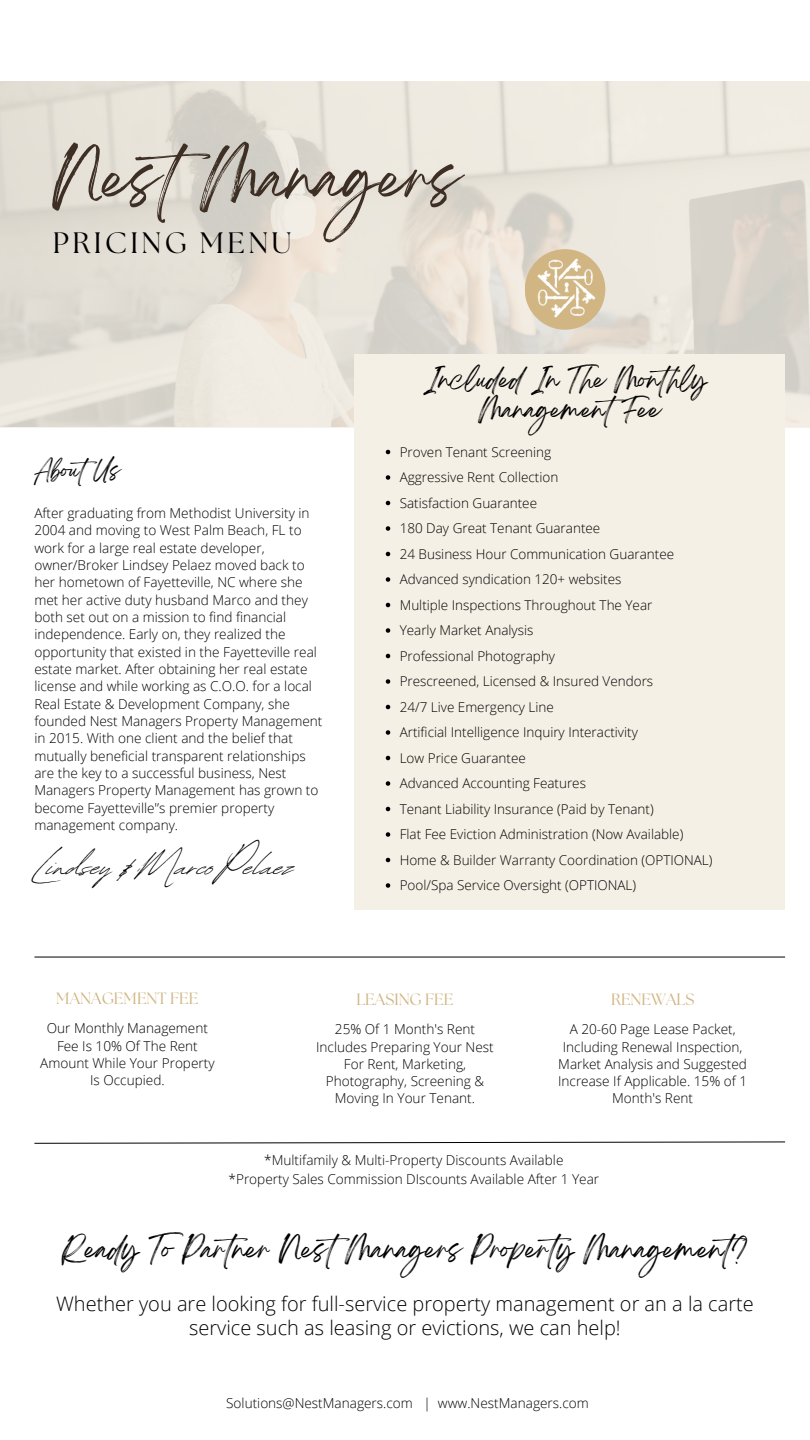
<style>
.page{position:relative;width:810px;height:1440px;background:#fff}
.page>*{position:absolute;margin:0;border:0;box-sizing:border-box;transform-origin:0 0}
.t1{font:53.6px "Breathing";color:#3e2f25}
.t2{font:44.9px "Revive 80 Signature";color:#000}
.t3{font:29.5px "The Seasons";letter-spacing:.115em;color:#000}
.t4{font:24px "Breathing";color:#000}
.t5{font:21.7px/30px "Breathing";color:#000;text-align:center}
.t6{font:300 20px/24px "Open Sans";color:#000;text-align:center}
.t7{font:19px "Breathing";color:#000}
.t8{font:16.3px "The Seasons";color:#d1b582}
.t9{font:300 13.6px/17.3px "Open Sans";color:#000;text-align:center}
.t10{font:300 13.5px/25.5px "Open Sans";color:#000}
</style>
<div class="page">
<svg style="left:0;top:81px;width:810px;height:346px;background:#e5e0d7"></svg>
<div style="left:354px;top:354px;width:431px;height:556px;background:#f5f0e6"></div>
<svg style="left:34px;top:1141px;width:752px;height:3px"></svg>
<hr style="left:35px;top:957px;width:750px;height:1px;background:#000">
<div style="left:525px;top:249px;width:80px;height:81px;background:#d1b582;border-radius:50%"></div>
<img style="left:535px;top:257px;width:63px;height:64px">
<svg style="left:386px;top:450px;width:4px;height:4px"></svg>
<svg style="left:386px;top:475px;width:4px;height:5px"></svg>
<svg style="left:386px;top:501px;width:4px;height:4px"></svg>
<svg style="left:386px;top:526px;width:4px;height:5px"></svg>
<svg style="left:386px;top:552px;width:4px;height:4px"></svg>
<svg style="left:386px;top:577px;width:4px;height:5px"></svg>
<svg style="left:386px;top:603px;width:4px;height:4px"></svg>
<svg style="left:386px;top:628px;width:4px;height:5px"></svg>
<svg style="left:386px;top:654px;width:4px;height:4px"></svg>
<svg style="left:386px;top:679px;width:4px;height:5px"></svg>
<svg style="left:386px;top:705px;width:4px;height:4px"></svg>
<svg style="left:386px;top:730px;width:4px;height:5px"></svg>
<svg style="left:386px;top:756px;width:4px;height:4px"></svg>
<svg style="left:386px;top:781px;width:4px;height:5px"></svg>
<svg style="left:386px;top:807px;width:4px;height:4px"></svg>
<svg style="left:386px;top:832px;width:4px;height:5px"></svg>
<svg style="left:386px;top:858px;width:4px;height:4px"></svg>
<svg style="left:386px;top:883px;width:4px;height:5px"></svg>
<h1 class="t1" style="left:53px;top:161px;width:409px">NestManagers</h1>
<h3 class="t3" style="left:53px;top:230px;width:240px">PRICING MENU</h3>
<h3 class="t7" style="left:34px;top:464px;width:88px">AboutUs</h3>
<p class="t9" style="left:34px;top:504px;width:290px;text-align:left">After graduating from Methodist University in 2004 and moving to West Palm Beach, FL to work for a large real estate developer, owner/Broker Lindsey Pelaez moved back to her hometown of Fayetteville, NC where she met her active duty husband Marco and they both set out on a mission to find financial independence. Early on, they realized the opportunity that existed in the Fayetteville real estate market. After obtaining her real estate license and while working as C.O.O. for a local Real Estate &amp; Development Company, she founded Nest Managers Property Management in 2015. With one client and the belief that mutually beneficial transparent relationships are the key to a successful business, Nest Managers Property Management has grown to become Fayetteville'’s premier property management company.</p>
<h2 class="t2" style="left:34px;top:833px;width:260px">Lindsey &amp; Marco Pelaez</h2>
<h3 class="t5" style="left:423px;top:370px;width:286px">Included In The Monthly<br>ManagementFee</h3>
<p class="t10" style="left:400px;top:439px;width:314px">Proven Tenant Screening<br>Aggressive Rent Collection<br>Satisfaction Guarantee<br>180 Day Great Tenant Guarantee<br>24 Business Hour Communication Guarantee Advanced syndication 120+ websites<br>Multiple Inspections Throughout The Year<br>Yearly Market Analysis<br>Professional Photography<br>Prescreened, Licensed &amp; Insured Vendors<br>24/7 Live Emergency Line<br>Artificial Intelligence Inquiry Interactivity<br>Low Price Guarantee<br>Advanced Accounting Features<br>Tenant Liability Insurance (Paid by Tenant)<br>Flat Fee Eviction Administration (Now Available)<br>Home &amp; Builder Warranty Coordination (OPTIONAL)<br>Pool/Spa Service Oversight (OPTIONAL)</p>
<p class="t8" style="left:56px;top:991px;width:144px">MANAGEMENT FEE</p>
<p class="t9" style="left:40px;top:1020px;width:176px">Our Monthly Management<br>Fee Is 10% Of The Rent<br>Amount While Your Property<br>Is Occupied.</p>
<p class="t8" style="left:356px;top:992px;width:99px">LEASING FEE</p>
<p class="t9" style="left:316px;top:1020px;width:179px">25% Of 1 Month's Rent<br>Includes Preparing Your Nest<br>For Rent, Marketing,<br>Photography, Screening &amp;<br>Moving In Your Tenant.</p>
<p class="t8" style="left:611px;top:992px;width:85px">RENEWALS</p>
<p class="t9" style="left:558px;top:1020px;width:191px">A 20-60 Page Lease Packet,<br>Including Renewal Inspection,<br>Market Analysis and Suggested<br>Increase If Applicable. 15% of 1<br>Month's Rent</p>
<p class="t9" style="left:229px;top:1151px;width:372px;line-height:18.4px">*Multifamily &amp; Multi-Property Discounts Available<br>*Property Sales Commission DIscounts Available After 1 Year</p>
<h3 class="t4" style="left:62px;top:1242px;width:697px">Ready To Partner NestManagers Property Management?</h3>
<h3 class="t6" style="left:56px;top:1291px;width:699px">Whether you are looking for full-service property management or an a la carte service such as leasing or evictions, we can help!</h3>
<p class="t9" style="left:226px;top:1394px;width:364px">Solutions@NestManagers.com | www.NestManagers.com</p>
</div>
